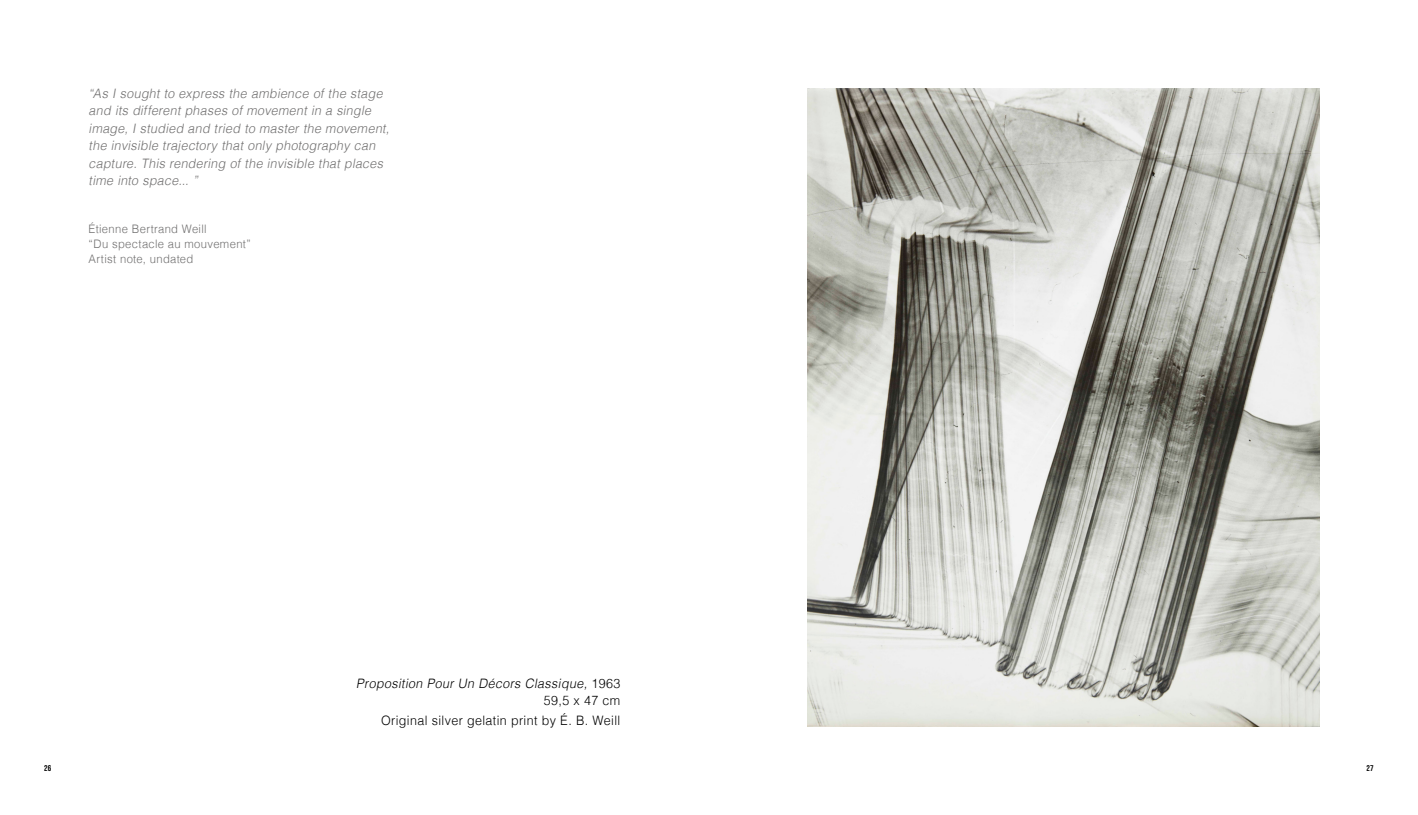
<style>
.page{position:relative;width:1418px;height:815px;background:#fff}
.page>*{position:absolute;margin:0;border:0;box-sizing:border-box;transform-origin:0 0}
.t1{font:italic 300 13px/17.5px "Helvetica";color:#706f6f;scale:.96 1}
.t2{font:italic 300 13px/17.5px "Helvetica";color:#000;text-align:right;scale:.96 1}
.t3{font:300 13px "Helvetica";letter-spacing:.03em;color:#000;scale:.96 1}
.t4{font:300 11.75px/15px "Helvetica";letter-spacing:.03em;color:#706f6f;scale:.96 1}
.t5{font:8.38px "Bebas Neue";color:#000;scale:1.05 1}
.s1{font-style:normal}
</style>
<div class="page">
<img style="left:807px;top:89px;width:512px;height:637px">
<p class="t1" style="left:89px;top:83px;width:318px">“As Isoughtto express the ambience ofthe stage and its differentphases ofmovementin a single image,Istudied and tried to masterthe movement, the invisible trajectory thatonly photography can capture.This rendering ofthe invisible thatplaces time into space...”</p>
<p class="t4" style="left:89px;top:220px;width:171px">Étienne Bertrand Weill<br>“Du spectacle au mouvement”<br>Artist note, undated</p>
<p class="t2" style="left:356px;top:673px;width:277px">Proposition PourUn Décors Classique,<span class="s1">1 9 6 3<br>59,5 x 47 cm</span></p>
<p class="t3" style="left:381px;top:709px;width:251px">Original silver gelatin print by É. B. Weill</p>
<p class="t5" style="left:44px;top:763px;width:8px">26</p>
<p class="t5" style="left:1366px;top:763px;width:8px">27</p>
</div>
